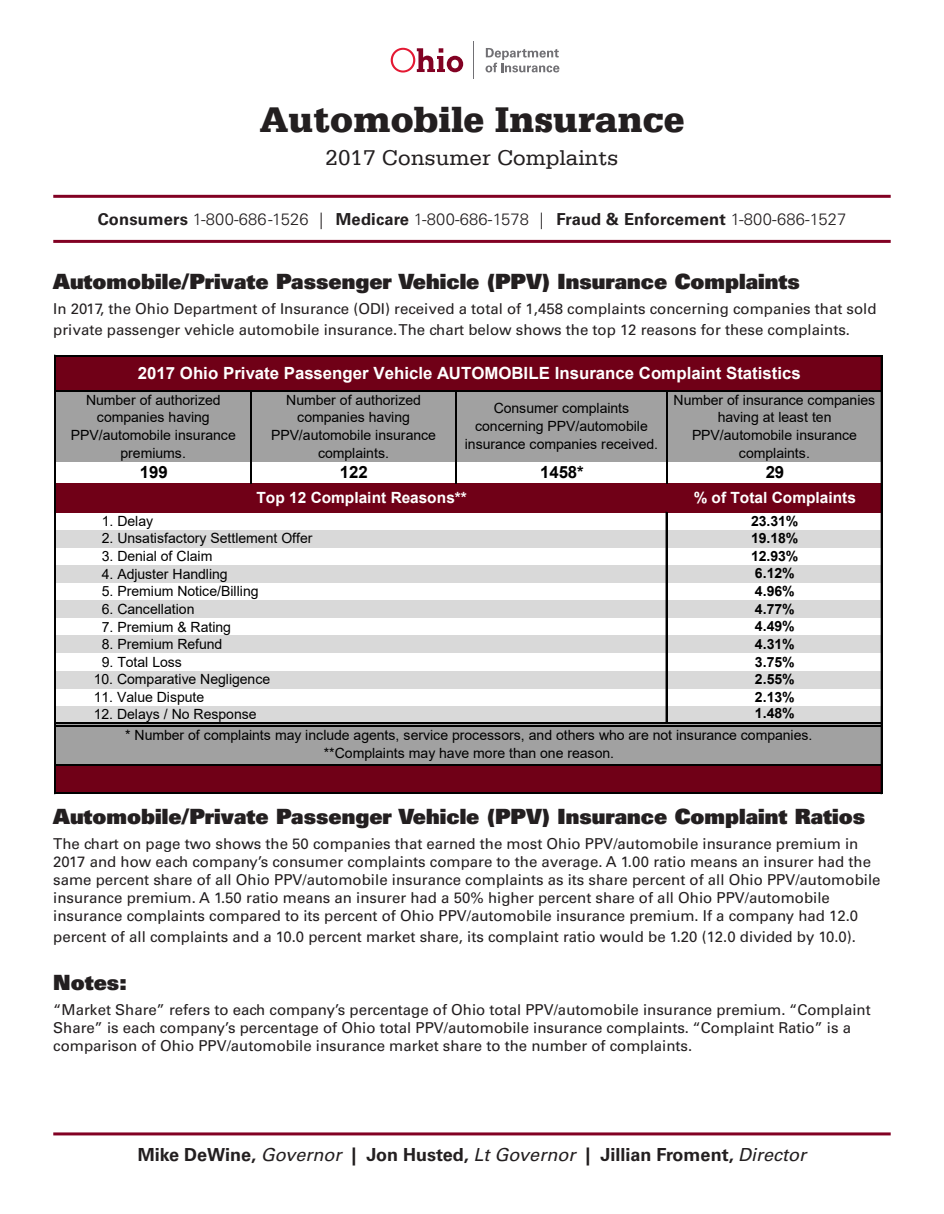
<style>
.page{position:relative;width:944px;height:1214px;background:#fff}
.page>*{position:absolute;margin:0;border:0;box-sizing:border-box;transform-origin:0 0}
.t1{font:900 37.5px "Serifa Std";color:#231f20}
.t2{font:22.5px "Serifa Std";color:#231f20}
.t3{font:21px "Univers LT Std X Black";color:#231f20}
.t4{font:700 18px "Univers LT Std";color:#231f20}
.t5{font:700 16.8px "Arial";color:#fff}
.t6{font:700 16.8px "Arial";letter-spacing:-.005em;color:#000}
.t7{font:300 16.5px "Univers LT Std";letter-spacing:.01em;color:#231f20}
.t8{font:700 15.45px "Arial";color:#fff}
.t9{font:15px/18px "Univers LT Std";color:#231f20}
.t10{font:14.1px/17.5px "Arial";letter-spacing:-.005em;color:#000;text-align:center}
.t11{font:700 14.1px "Arial";letter-spacing:-.005em;color:#000}
.s1{font-weight:700}
.s2{font-weight:400;font-style:italic}
</style>
<div class="page">
<hr style="left:53px;top:240px;width:837px;height:3px;background:#820123">
<hr style="left:53px;top:195px;width:837px;height:3px;background:#820123">
<hr style="left:53px;top:1132px;width:837px;height:3px;background:#820123">
<hr style="left:473px;top:42px;width:1px;height:37px;background:#717074">
<svg style="left:391px;top:48px;width:72px;height:25px"></svg>
<svg style="left:485px;top:48px;width:74px;height:24px"></svg>
<div style="left:56px;top:356px;width:826px;height:35px;background:#700017"></div>
<div style="left:56px;top:391px;width:826px;height:70px;background:#a1a1a1"></div>
<div style="left:56px;top:483px;width:826px;height:29px;background:#700017"></div>
<div style="left:56px;top:530px;width:826px;height:17px;background:#d9d9d9"></div>
<div style="left:56px;top:565px;width:826px;height:18px;background:#d9d9d9"></div>
<div style="left:56px;top:600px;width:826px;height:18px;background:#d9d9d9"></div>
<div style="left:56px;top:635px;width:826px;height:18px;background:#d9d9d9"></div>
<div style="left:56px;top:670px;width:826px;height:18px;background:#d9d9d9"></div>
<div style="left:56px;top:706px;width:826px;height:19px;background:#d9d9d9"></div>
<div style="left:56px;top:724px;width:826px;height:41px;background:#a1a1a1"></div>
<div style="left:56px;top:765px;width:826px;height:28px;background:#700017"></div>
<hr style="left:666px;top:392px;width:1px;height:91px;background:#000">
<hr style="left:54px;top:355px;width:1px;height:438px;background:#000">
<hr style="left:55px;top:355px;width:1px;height:438px;background:#000">
<hr style="left:880px;top:356px;width:1px;height:437px;background:#000">
<hr style="left:881px;top:356px;width:1px;height:437px;background:#000">
<hr style="left:250px;top:392px;width:1px;height:91px;background:#000">
<hr style="left:455px;top:392px;width:1px;height:91px;background:#000">
<hr style="left:665px;top:512px;width:1px;height:210px;background:#000">
<hr style="left:666px;top:512px;width:1px;height:210px;background:#000">
<hr style="left:56px;top:355px;width:826px;height:1px;background:#000">
<hr style="left:56px;top:390px;width:826px;height:2px;background:#000">
<hr style="left:56px;top:722px;width:825px;height:2px;background:#000">
<hr style="left:56px;top:725px;width:825px;height:2px;background:#000">
<hr style="left:56px;top:764px;width:826px;height:2px;background:#000">
<hr style="left:56px;top:792px;width:826px;height:1px;background:#000">
<p class="t1" style="left:259px;top:97px;width:427px">Automobile Insurance</p>
<p class="t2" style="left:325px;top:145px;width:294px">2017 Consumer Complaints</p>
<p class="t7" style="left:98px;top:209px;width:750px"><span class="s1">Consumers</span> 1-800-686-1526 | <span class="s1">Medicare</span> 1-800-686-1578 | <span class="s1">Fraud &amp; Enforcement</span> 1-800-686-1527</p>
<p class="t3" style="left:53px;top:268px;width:748px">Automobile/Private Passenger Vehicle (PPV) Insurance Complaints</p>
<p class="t9" style="left:53px;top:298px;width:824px;line-height:21px">In 2017, the Ohio Department of Insurance (ODI) received a total of 1,458 complaints concerning companies that sold private passenger vehicle automobile insurance. The chart below shows the top 12 reasons for these complaints.</p>
<p class="t5" style="left:138px;top:361px;width:664px">2017 Ohio Private Passenger Vehicle AUTOMOBILE Insurance Complaint Statistics</p>
<p class="t10" style="left:71px;top:391px;width:166px">Number of authorized companies having<br>PPV/automobile insurance premiums.</p>
<p class="t10" style="left:271px;top:391px;width:166px">Number of authorized companies having<br>PPV/automobile insurance complaints.</p>
<p class="t10" style="left:465px;top:399px;width:195px">Consumer complaints concerning PPV/automobile insurance companies received.</p>
<p class="t10" style="left:673px;top:391px;width:203px">Number of insurance companies having at least ten<br>PPV/automobile insurance complaints.</p>
<p class="t6" style="left:140px;top:460px;width:29px">199</p>
<p class="t6" style="left:340px;top:460px;width:29px">122</p>
<p class="t6" style="left:540px;top:460px;width:45px">1458*</p>
<p class="t6" style="left:765px;top:460px;width:20px">29</p>
<p class="t8" style="left:693px;top:487px;width:164px">% of Total Complaints</p>
<p class="t10" style="left:102px;top:512px;width:53px">1. Delay</p>
<p class="t11" style="left:751px;top:510px;width:49px">23.31%</p>
<p class="t10" style="left:102px;top:529px;width:212px">2. Unsatisfactory Settlement Offer</p>
<p class="t11" style="left:751px;top:528px;width:49px">19.18%</p>
<p class="t10" style="left:102px;top:547px;width:112px">3. Denial of Claim</p>
<p class="t11" style="left:751px;top:546px;width:49px">12.93%</p>
<p class="t10" style="left:102px;top:565px;width:127px">4. Adjuster Handling</p>
<p class="t11" style="left:755px;top:563px;width:41px">6.12%</p>
<p class="t10" style="left:102px;top:582px;width:158px">5. Premium Notice/Billing</p>
<p class="t11" style="left:755px;top:581px;width:41px">4.96%</p>
<p class="t10" style="left:102px;top:600px;width:94px">6. Cancellation</p>
<p class="t11" style="left:755px;top:599px;width:41px">4.77%</p>
<p class="t10" style="left:102px;top:617px;width:131px">7. Premium &amp; Rating</p>
<p class="t11" style="left:755px;top:616px;width:41px">4.49%</p>
<p class="t10" style="left:102px;top:635px;width:122px">8. Premium Refund</p>
<p class="t11" style="left:755px;top:634px;width:41px">4.31%</p>
<p class="t10" style="left:102px;top:653px;width:82px">9. Total Loss</p>
<p class="t11" style="left:755px;top:651px;width:41px">3.75%</p>
<p class="t10" style="left:94px;top:670px;width:178px">10. Comparative Negligence</p>
<p class="t11" style="left:755px;top:669px;width:41px">2.55%</p>
<p class="t10" style="left:94px;top:688px;width:112px">11. Value Dispute</p>
<p class="t11" style="left:755px;top:687px;width:41px">2.13%</p>
<p class="t10" style="left:94px;top:705px;width:164px">12. Delays / No Response</p>
<p class="t11" style="left:755px;top:703px;width:41px">1.48%</p>
<p class="t8" style="left:256px;top:486px;width:212px">Top 12 Complaint Reasons**</p>
<p class="t10" style="left:125px;top:726px;width:689px">* Number of complaints may include agents, service processors, and others who are not insurance companies. **Complaints may have more than one reason.</p>
<p class="t3" style="left:53px;top:803px;width:813px">Automobile/Private Passenger Vehicle (PPV) Insurance Complaint Ratios</p>
<p class="t9" style="left:53px;top:835px;width:828px">The chart on page two shows the 50 companies that earned the most Ohio PPV/automobile insurance premium in 2017 and how each company’s consumer complaints compare to the average. A 1.00 ratio means an insurer had the same percent share of all Ohio PPV/automobile insurance complaints as its share percent of all Ohio PPV/automobile insurance premium. A 1.50 ratio means an insurer had a 50% higher percent share of all Ohio PPV/automobile insurance complaints compared to its percent of Ohio PPV/automobile insurance premium. If a company had 12.0</p>
<p class="t9" style="left:53px;top:928px;width:804px">percent of all complaints and a 10.0 percent market share, its complaint ratio would be 1.20 (12.0 divided by 10.0).</p>
<p class="t3" style="left:53px;top:968px;width:75px">Notes:</p>
<p class="t9" style="left:53px;top:1000px;width:819px">“Market Share” refers to each company’s percentage of Ohio total PPV/automobile insurance premium. “Complaint<br>Share” is each company’s percentage of Ohio total PPV/automobile insurance complaints. “Complaint Ratio” is a comparison of Ohio PPV/automobile insurance market share to the number of complaints.</p>
<p class="t4" style="left:138px;top:1143px;width:670px">Mike DeWine, <span class="s2">Governor</span> | Jon Husted, <span class="s2">Lt Governor</span> | Jillian Froment, <span class="s2">Director</span></p>
</div>
